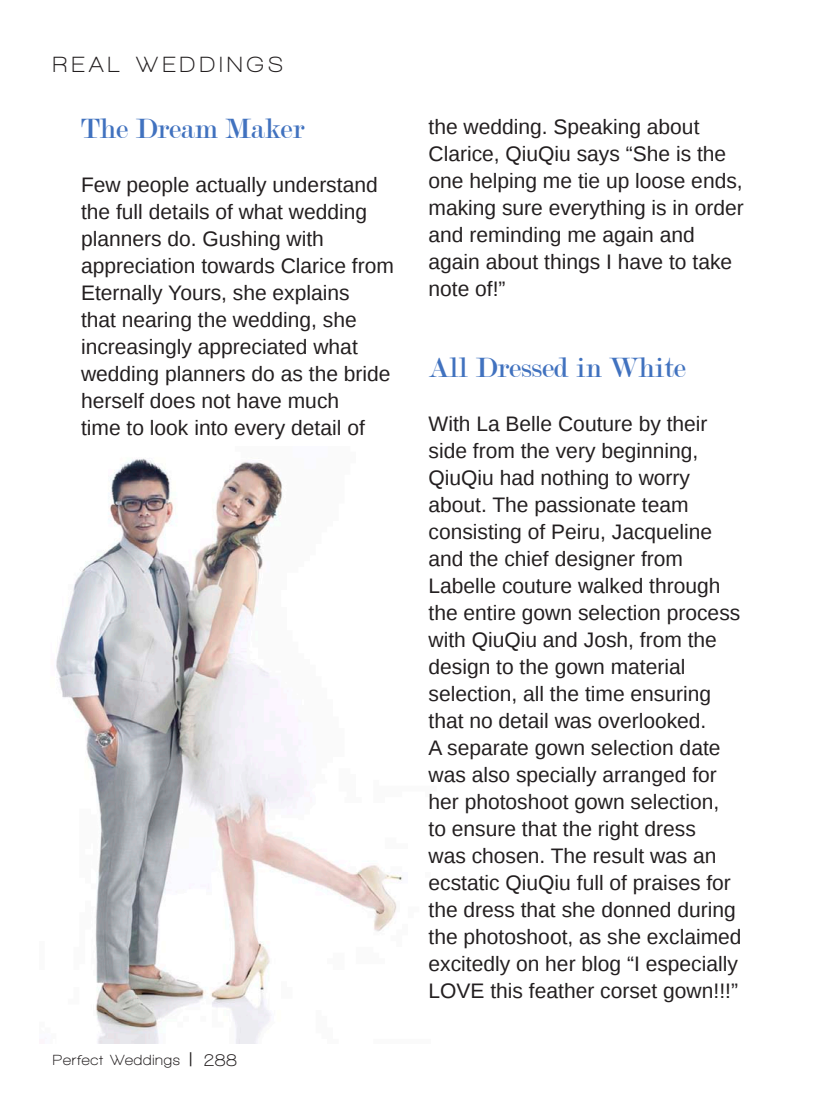
<style>
.page{position:relative;width:830px;height:1106px;background:#fff}
.page>*{position:absolute;margin:0;border:0;box-sizing:border-box;transform-origin:0 0}
.subhead{font:30px "Modern";color:#4172bf}
.t1{font:700 22.5px "Walkway";letter-spacing:.2em;color:#231f20}
.body{font:21px/27px "Liberation Sans";color:#231f20}
.t2{font:700 18px "Walkway";color:#231f20}
.t3{font:700 15px "Walkway";letter-spacing:.05em;color:#231f20}
.s1{font-family:"Liberation Sans";font-weight:400}
</style>
<div class="page">
<img style="left:56px;top:458px;width:346px;height:586px">
<p class="t1" style="left:53px;top:52px;width:231px">REAL WEDDINGS</p>
<p class="subhead" style="left:81px;top:114px;width:225px">The Dream Maker</p>
<p class="body" style="left:81px;top:173px;width:314px">Few people actually understand the full details of what wedding planners do. Gushing with appreciation towards Clarice from<br>Eternally Yours, she explains<br>that nearing the wedding, she increasingly appreciated what wedding planners do as the bride herself does not have much<br>time to look into every detail of</p>
<p class="t3" style="left:53px;top:1052px;width:141px">Perfect Weddings <span class="s1">|</span></p>
<p class="t2" style="left:204px;top:1050px;width:35px">288</p>
<p class="body" style="left:428px;top:114px;width:317px">the wedding. Speaking about<br>Clarice, QiuQiu says “She is the one helping me tie up loose ends, making sure everything is in order and reminding me again and again about things I have to take note of!”</p>
<p class="subhead" style="left:428px;top:353px;width:259px">All Dressed in White</p>
<p class="body" style="left:428px;top:411px;width:314px">With La Belle Couture by their side from the very beginning,<br>QiuQiu had nothing to worry about. The passionate team consisting of Peiru, Jacqueline and the chief designer from<br>Labelle couture walked through the entire gown selection process with QiuQiu and Josh, from the design to the gown material selection, all the time ensuring that no detail was overlooked.<br>A separate gown selection date was also specially arranged for her photoshoot gown selection, to ensure that the right dress<br>was chosen. The result was an ecstatic QiuQiu full of praises for the dress that she donned during the photoshoot, as she exclaimed excitedly on her blog “I especially<br>LOVE this feather corset gown!!!”</p>
</div>
